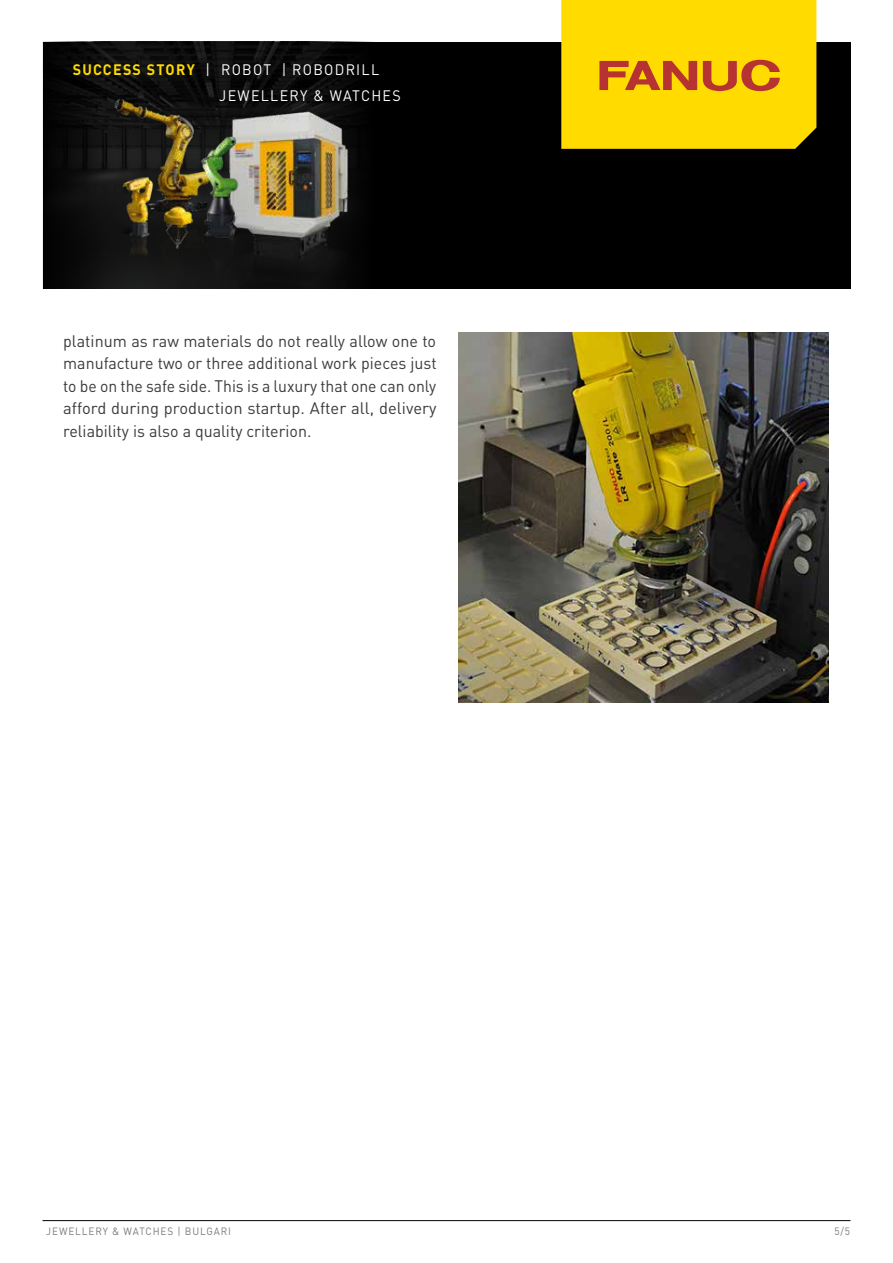
<style>
.page{position:relative;width:893px;height:1263px;background:#fff}
.page>*{position:absolute;margin:0;border:0;box-sizing:border-box;transform-origin:0 0}
.t1{font:16.5px/22.5px "DIN Pro";color:#393a39;text-align:justify}
.t2{font:15px/25.8px "DIN Pro";letter-spacing:.09em;color:#fff;scale:.95 1}
.t3{font:700 15px "DIN Pro";letter-spacing:.09em;color:#ffdb00;scale:.95 1}
.t4{font:10.5px "DIN Pro";letter-spacing:.09em;color:#7b797e;scale:.95 1}
.s1{font-weight:400;color:#fff}
</style>
<div class="page">
<div style="left:43px;top:42px;width:808px;height:247px;background:#000"></div>
<hr style="left:43px;top:1220px;width:807px;height:1px;background:#000">
<svg style="left:587px;top:0;width:229px;height:149px;background:#f7cb04"></svg>
<img style="left:50px;top:0;width:537px;height:288px">
<img style="left:108px;top:81px;width:156px;height:208px">
<img style="left:459px;top:332px;width:369px;height:370px">
<p class="t3" style="left:73px;top:60px;width:146px">SUCCESS STORY <span class="s1">|</span></p>
<p class="t2" style="left:219px;top:57px;width:193px">ROBOT | ROBODRILL<br>JEWELLERY &amp; WATCHES</p>
<p class="t1" style="left:63px;top:329px;width:375px">platinum as raw materials do not really allow one to manufacture two or three additional work pieces just to be on the safe side. This is a luxury that one can only afford during production startup. After all, delivery reliability is also a quality criterion.</p>
<p class="t4" style="left:46px;top:1224px;width:196px">JEWELLERY &amp; WATCHES | BULGARI</p>
<p class="t4" style="left:834px;top:1224px;width:18px">5/5</p>
</div>
